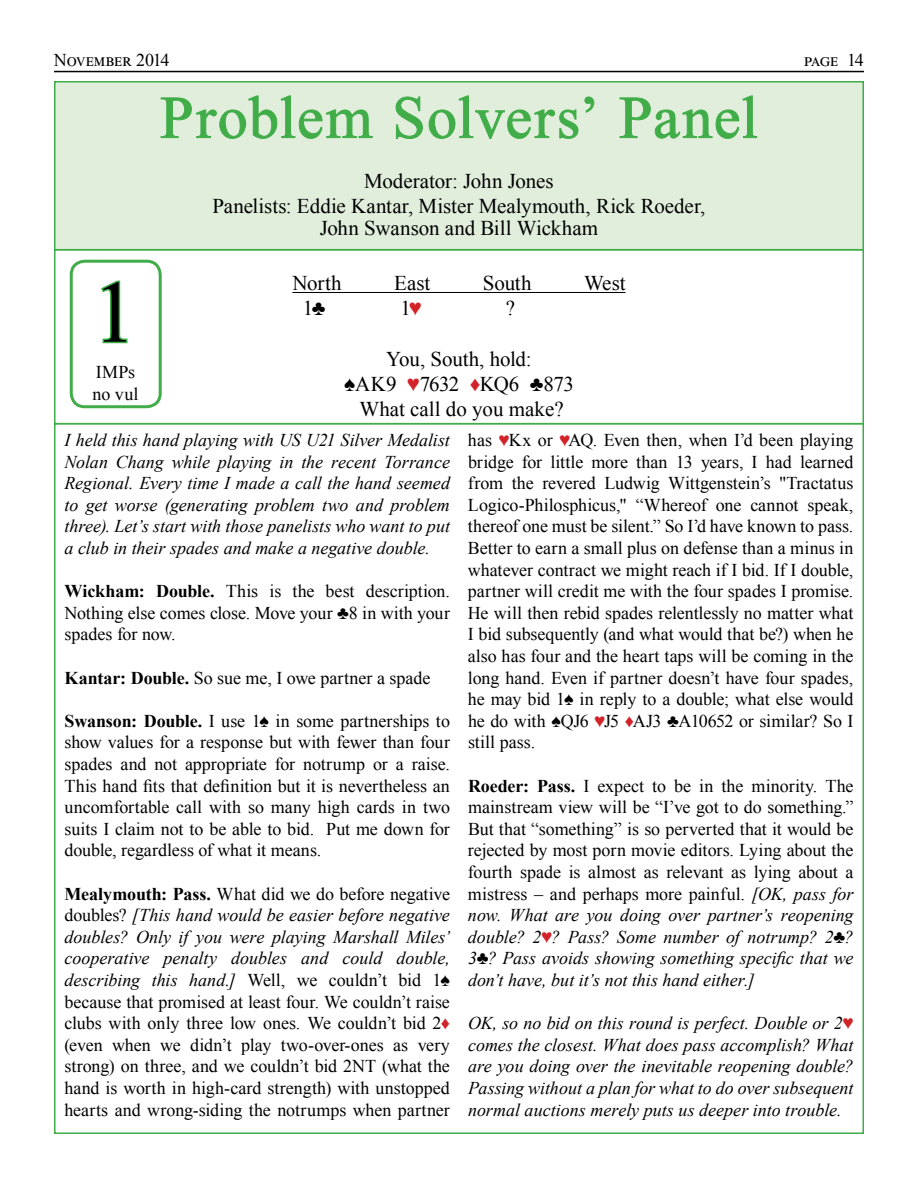
<style>
.page{position:relative;width:918px;height:1188px;background:#fff}
.page>*{position:absolute;margin:0;border:0;box-sizing:border-box;transform-origin:0 0}
.t1{font:114px "Kokila";color:#000}
.t2{font:60px "Times New Roman";letter-spacing:.02em;color:#41ad49}
.t3{font:21px/25.2px "Times New Roman";letter-spacing:-.005em;color:#000;text-align:center}
.t4{font:18px/21.6px "Times New Roman";letter-spacing:-.005em;color:#000;text-align:justify}
.t5{font:italic 18px/21.6px "Times New Roman";color:#000;text-align:justify}
.s1{color:#d2232a}
.s2{font-weight:700}
.s3{font-style:italic}
.s4{font-style:italic;color:#d2232a}
</style>
<div class="page">
<hr style="left:54px;top:71px;width:810px;height:1px;background:#000">
<div style="left:55px;top:82px;width:808px;height:168px;background:#e1eedc"></div>
<svg style="left:160px;top:95px;width:213px;height:44px"></svg>
<svg style="left:395px;top:95px;width:200px;height:44px"></svg>
<svg style="left:619px;top:95px;width:138px;height:44px"></svg>
<div style="left:54px;top:81px;width:810px;height:170px;border:2px solid #41ad49"></div>
<hr style="left:292px;top:292px;width:334px;height:1px;background:#000">
<div style="left:54px;top:249px;width:810px;height:175px;border:2px solid #41ad49"></div>
<svg style="left:101px;top:280px;width:27px;height:64px"></svg>
<div style="left:70px;top:260px;width:92px;height:148px;border:3px solid #41ad49;border-radius:14px"></div>
<p class="t4" style="left:54px;top:49px;width:117px">November 2014</p>
<p class="t4" style="left:804px;top:49px;width:61px">page 14</p>
<h2 class="t2" style="left:160px;top:75px;width:599px">Problem Solvers’ Panel</h2>
<p class="t3" style="left:213px;top:168px;width:494px">Moderator: John Jones<br>Panelists: Eddie Kantar, Mister Mealymouth, Rick Roeder,</p>
<p class="t3" style="left:320px;top:215px;width:280px">John Swanson and Bill Wickham</p>
<h1 class="t1" style="left:93px;top:244px;width:46px">1</h1>
<p class="t4" style="left:92px;top:361px;width:47px">IMPs no vul</p>
<p class="t3" style="left:292px;top:270px;width:51px">North</p>
<p class="t3" style="left:394px;top:270px;width:38px">East</p>
<p class="t3" style="left:483px;top:270px;width:50px">South</p>
<p class="t3" style="left:584px;top:270px;width:43px">West</p>
<p class="t3" style="left:303px;top:295px;width:24px">1♣</p>
<p class="t3" style="left:401px;top:295px;width:23px">1<span class="s1">♥</span></p>
<p class="t3" style="left:506px;top:295px;width:11px">?</p>
<p class="t3" style="left:344px;top:346px;width:231px">You, South, hold:<br>♠AK9 <span class="s1">♥</span>7632 <span class="s1">♦</span>KQ6 ♣873<br>What call do you make?</p>
<p class="t5" style="left:64px;top:429px;width:387px">I held this hand playing with US U21 Silver Medalist Nolan Chang while playing in the recent Torrance Regional. Every time I made a call the hand seemed to get worse (generating problem two and problem three). Let’s start with those panelists who want to put a club in their spades and make a negative double.</p>
<p class="t4" style="left:65px;top:580px;width:387px"><span class="s2">Wickham: Double.</span> This is the best description.<br>Nothing else comes close. Move your ♣8 in with your spades for now.</p>
<p class="t4" style="left:65px;top:666px;width:368px"><span class="s2">Kantar: Double.</span> So sue me, I owe partner a spade</p>
<p class="t4" style="left:64px;top:709px;width:387px"><span class="s2">Swanson: Double.</span> I use 1♠ in some partnerships to show values for a response but with fewer than four spades and not appropriate for notrump or a raise.<br>This hand fits that definition but it is nevertheless an uncomfortable call with so many high cards in two suits I claim not to be able to bid. Put me down for double, regardless of what it means.</p>
<p class="t4" style="left:64px;top:882px;width:387px"><span class="s2">Mealymouth: Pass.</span> What did we do before negative doubles? <span class="s3">[This hand would be easier before negative doubles? Only if you were playing Marshall Miles’ cooperative penalty doubles and could double, describing this hand.]</span> Well, we couldn’t bid 1♠ because that promised at least four. We couldn’t raise clubs with only three low ones. We couldn’t bid 2<span class="s1">♦ </span>(even when we didn’t play two-over-ones as very strong) on three, and we couldn’t bid 2NT (what the hand is worth in high-card strength) with unstopped hearts and wrong-siding the notrumps when partner</p>
<p class="t4" style="left:468px;top:429px;width:387px">has <span class="s1">♥</span>Kx or <span class="s1">♥</span>AQ. Even then, when I’d been playing bridge for little more than 13 years, I had learned from the revered Ludwig Wittgenstein’s "Tractatus Logico-Philosphicus," “Whereof one cannot speak, thereof one must be silent.” So I’d have known to pass.<br>Better to earn a small plus on defense than a minus in whatever contract we might reach if I bid. If I double, partner will credit me with the four spades I promise.<br>He will then rebid spades relentlessly no matter what I bid subsequently (and what would that be?) when he also has four and the heart taps will be coming in the long hand. Even if partner doesn’t have four spades, he may bid 1♠ in reply to a double; what else would he do with ♠QJ6 <span class="s1">♥</span>J5 <span class="s1">♦</span>AJ3 ♣A10652 or similar? So I still pass.</p>
<p class="t4" style="left:468px;top:774px;width:387px"><span class="s2">Roeder: Pass.</span> I expect to be in the minority. The mainstream view will be “I’ve got to do something.” But that “something” is so perverted that it would be rejected by most porn movie editors. Lying about the fourth spade is almost as relevant as lying about a mistress – and perhaps more painful. <span class="s3">[OK, pass for now. What are you doing over partner’s reopening double? 2</span><span class="s4">♥</span><span class="s3">? Pass? Some number of notrump? 2♣?<br>3♣? Pass avoids showing something specific that we don’t have, but it’s not this hand either.]</span></p>
<p class="t5" style="left:468px;top:1012px;width:387px">OK, so no bid on this round is perfect. Double or 2<span class="s1">♥ </span>comes the closest. What does pass accomplish? What are you doing over the inevitable reopening double?<br>Passing without a plan for what to do over subsequent normal auctions merely puts us deeper into trouble.</p>
</div>
